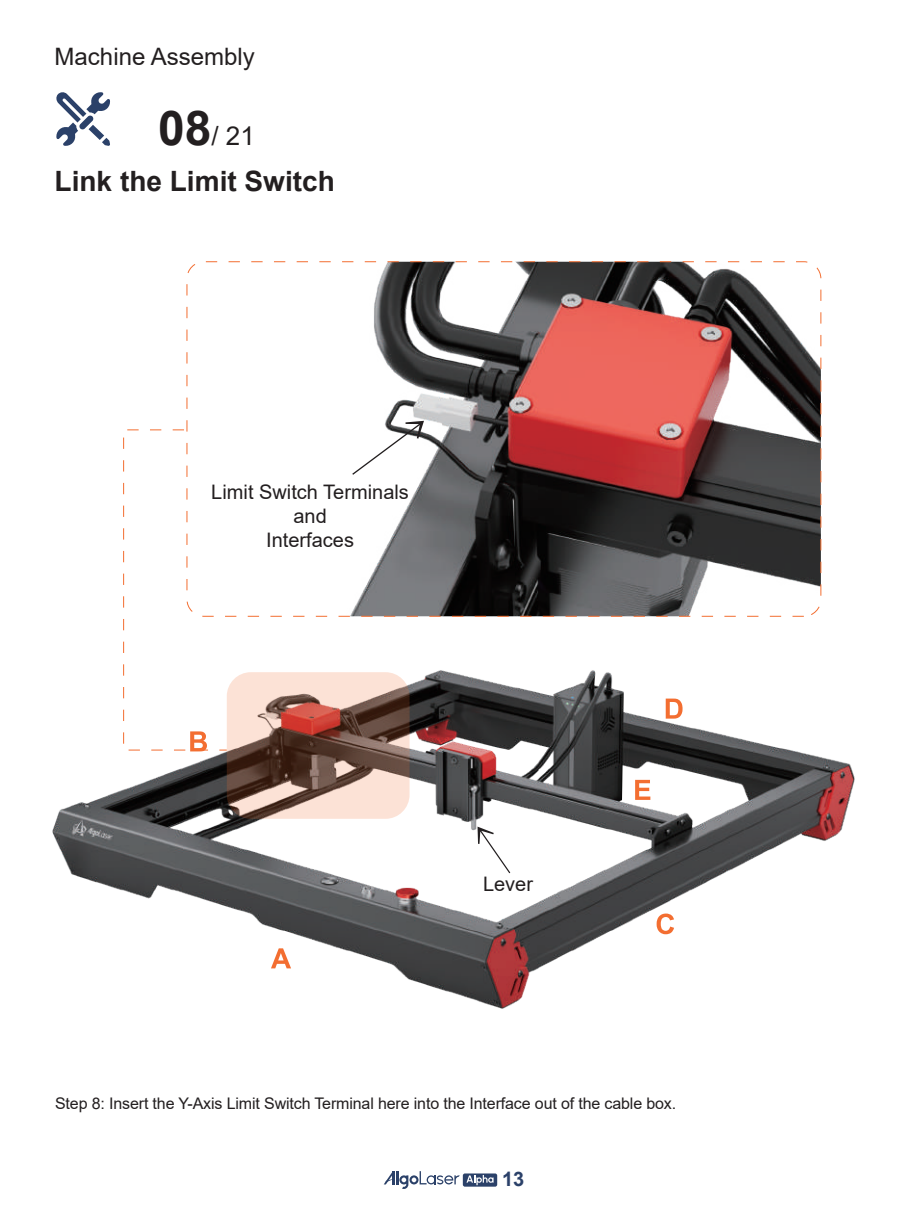
<style>
.page{position:relative;width:908px;height:1219px;background:#fff}
.page>*{position:absolute;margin:0;border:0;box-sizing:border-box;transform-origin:0 0}
.t1{font:700 28px "Arial";color:#231f20}
.t2{font:26px "Arial";color:#231f20}
.t3{font:24px "Arial";color:#231f20}
.t4{font:20px/24px "Arial";color:#231f20;text-align:center}
.t5{font:700 20px "Arial";color:#2b4169}
.t6{font:16px "Arial";letter-spacing:-.01em;color:#231f20}
.s1{font-weight:700;font-size:48px}
</style>
<div class="page">
<img style="left:351px;top:263px;width:469px;height:352px">
<img style="left:53px;top:670px;width:801px;height:339px">
<svg style="left:227px;top:672px;width:182px;height:147px;background:#a9897d"></svg>
<svg style="left:634px;top:780px;width:16px;height:20px"></svg>
<svg style="left:271px;top:948px;width:20px;height:20px"></svg>
<svg style="left:656px;top:913px;width:17px;height:21px"></svg>
<svg style="left:665px;top:699px;width:17px;height:20px"></svg>
<svg style="left:123px;top:429px;width:104px;height:322px"></svg>
<svg style="left:352px;top:421px;width:72px;height:54px"></svg>
<svg style="left:477px;top:827px;width:33px;height:46px"></svg>
<svg style="left:383px;top:1171px;width:76px;height:18px"></svg>
<div style="left:462px;top:1173px;width:35px;height:14px;background:#2b4169;border-radius:2px"></div>
<svg style="left:466px;top:1175px;width:27px;height:10px"></svg>
<svg style="left:56px;top:92px;width:54px;height:54px"></svg>
<h3 class="t3" style="left:55px;top:40px;width:202px">Machine Assembly</h3>
<h2 class="t2" style="left:158px;top:118px;width:98px"><span class="s1">08</span>/ 21</h2>
<h1 class="t1" style="left:55px;top:162px;width:282px">Link the Limit Switch</h1>
<p class="t4" style="left:211px;top:480px;width:199px">Limit Switch Terminals and<br>Interfaces</p>
<p class="t4" style="left:483px;top:872px;width:52px">Lever</p>
<p class="t6" style="left:55px;top:1093px;width:622px">Step 8: Insert the Y-Axis Limit Switch Terminal here into the Interface out of the cable box.</p>
<p class="t5" style="left:502px;top:1165px;width:24px">13</p>
</div>
